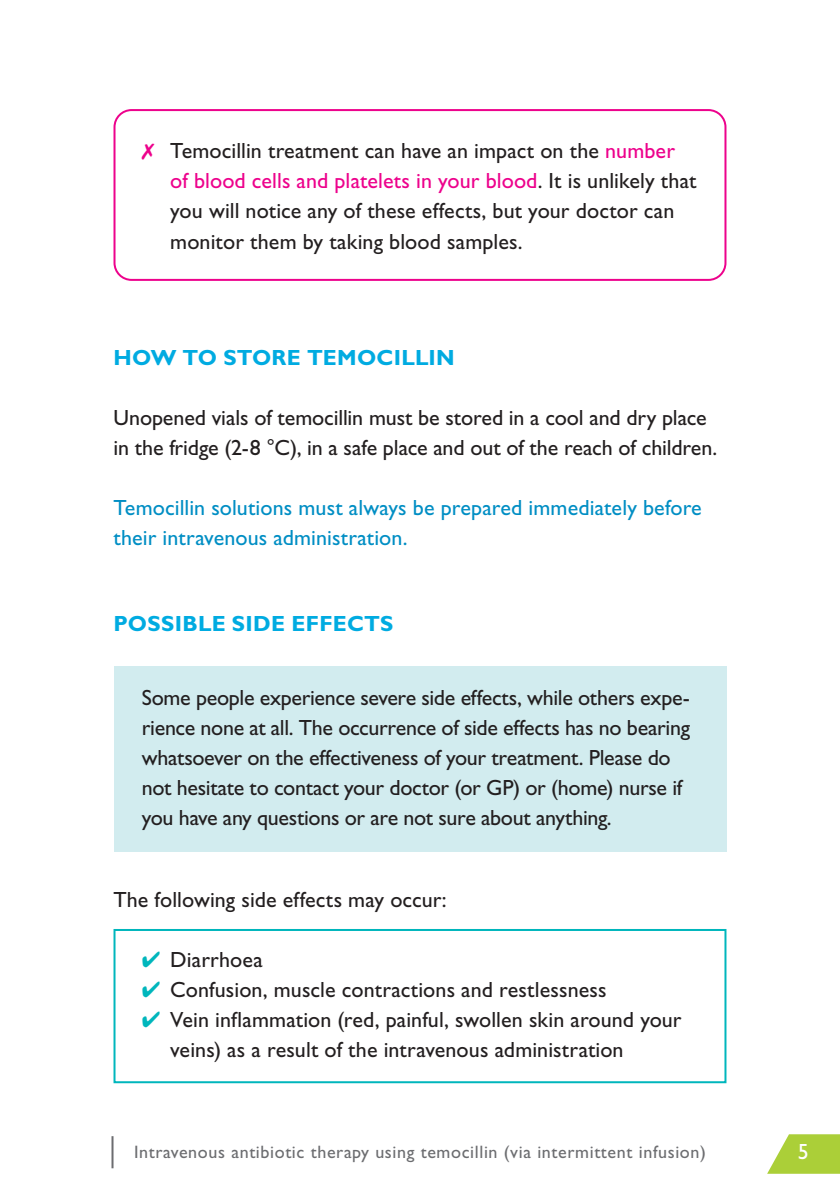
<style>
.page{position:relative;width:840px;height:1191px;background:#fff}
.page>*{position:absolute;margin:0;border:0;box-sizing:border-box;transform-origin:0 0}
.t1{font:22px/30px "Gill Sans Std";letter-spacing:-.005em;color:#231f20}
.t2{font:22px/30px "Gill Sans Std";letter-spacing:.005em;color:#008ec4}
.t3{font:700 22px "Gill Sans Std";letter-spacing:.01em;color:#00abe1}
.t4{font:22px "Gill Sans Std";color:#fff}
.t5{font:18px "Gill Sans Std";letter-spacing:.035em;color:#6c6d70}
.s1{color:#ed028c}
.s2{color:#00b6bc}
</style>
<div class="page">
<svg style="left:767px;top:1134px;width:72px;height:39px"></svg>
<hr style="left:111px;top:1136px;width:2px;height:32px;background:#6c6d70">
<div style="left:113px;top:666px;width:613px;height:186px;background:#d2ecef"></div>
<div style="left:113px;top:109px;width:613px;height:172px;border:2px solid #ed028c;border-radius:17px"></div>
<div style="left:113px;top:929px;width:613px;height:154px;border:2px solid #00b6bc"></div>
<p class="t1" style="left:170px;top:136px;width:527px;text-indent:-28px"><span class="s1">✗</span> Temocillin treatment can have an impact on the <span class="s1">number of blood cells and platelets in your blood</span>. It is unlikely that you will notice any of these effects, but your doctor can monitor them by taking blood samples.</p>
<p class="t3" style="left:113px;top:344px;width:342px">HOW TO STORE TEMOCILLIN</p>
<p class="t1" style="left:113px;top:402px;width:605px">Unopened vials of temocillin must be stored in a cool and dry place in the fridge (2-8 °C), in a safe place and out of the reach of children.</p>
<p class="t2" style="left:113px;top:492px;width:589px">Temocillin solutions must always be prepared immediately before their intravenous administration.</p>
<p class="t3" style="left:113px;top:610px;width:281px">POSSIBLE SIDE EFFECTS</p>
<p class="t1" style="left:142px;top:682px;width:549px">Some people experience severe side effects, while others expe&shy;rience none at all. The occurrence of side effects has no bearing whatsoever on the effectiveness of your treatment. Please do not hesitate to contact your doctor (or GP) or (home) nurse if you have any questions or are not sure about anything.</p>
<p class="t1" style="left:113px;top:884px;width:334px">The following side effects may occur:</p>
<p class="t1" style="left:142px;top:944px;width:122px"><span class="s2">✔</span> Diarrhoea</p>
<p class="t1" style="left:142px;top:974px;width:466px"><span class="s2">✔</span> Confusion, muscle contractions and restlessness</p>
<p class="t1" style="left:170px;top:1004px;width:512px;text-indent:-28px"><span class="s2">✔</span> Vein inflammation (red, painful, swollen skin around your veins) as a result of the intravenous administration</p>
<p class="t5" style="left:134px;top:1141px;width:573px">Intravenous antibiotic therapy using temocillin (via intermittent infusion)</p>
<p class="t4" style="left:797px;top:1138px;width:12px">5</p>
</div>
